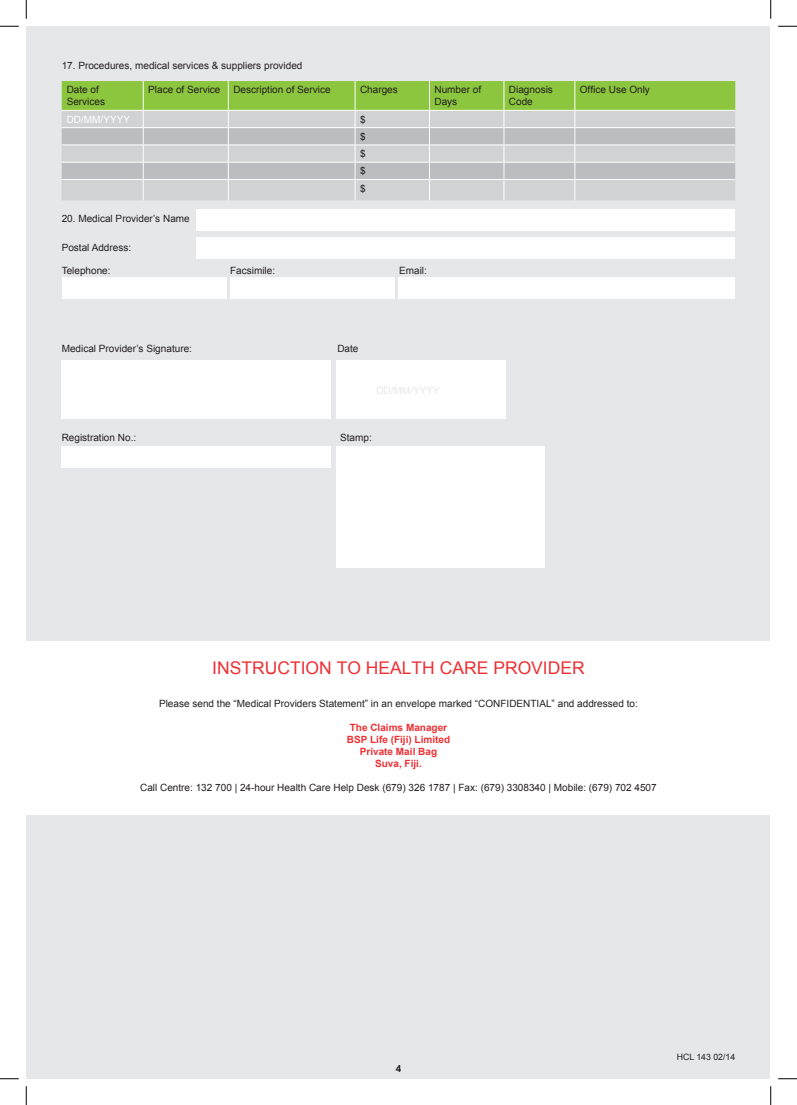
<style>
.page{position:relative;width:797px;height:1105px;background:#fff}
.page>*{position:absolute;margin:0;border:0;box-sizing:border-box;transform-origin:0 0}
.t1{font:17.5px "Arial";color:#ee3034}
.t2{font:10px/17.2px "Arial";color:#231f20}
.t3{font:700 10px/12px "Arial";color:#ee3034;text-align:center}
.t4{font:10px "Arial";color:#fff}
.t5{font:700 10px "Arial";color:#231f20}
.t6{font:8.75px "Arial";color:#231f20}
</style>
<div class="page">
<div style="left:26px;top:26px;width:743px;height:1053px;background:#e6e7e9"></div>
<div style="left:336px;top:360px;width:169px;height:59px;background:#fff"></div>
<div style="left:336px;top:446px;width:208px;height:121px;background:#fff"></div>
<div style="left:196px;top:210px;width:539px;height:21px;background:#fff"></div>
<div style="left:196px;top:237px;width:539px;height:21px;background:#fff"></div>
<div style="left:62px;top:278px;width:164px;height:21px;background:#fff"></div>
<div style="left:230px;top:278px;width:165px;height:21px;background:#fff"></div>
<div style="left:398px;top:278px;width:337px;height:21px;background:#fff"></div>
<div style="left:62px;top:360px;width:269px;height:59px;background:#fff"></div>
<div style="left:62px;top:446px;width:269px;height:21px;background:#fff"></div>
<div style="left:26px;top:641px;width:744px;height:174px;background:#fff"></div>
<svg style="left:62px;top:81px;width:673px;height:119px;background:#bccbac"></svg>
<svg style="left:0;top:25px;width:19px;height:2px"></svg>
<svg style="left:778px;top:25px;width:19px;height:2px"></svg>
<svg style="left:0;top:1078px;width:19px;height:1px"></svg>
<svg style="left:778px;top:1078px;width:19px;height:1px"></svg>
<svg style="left:25px;top:0;width:2px;height:19px"></svg>
<svg style="left:25px;top:1086px;width:2px;height:19px"></svg>
<svg style="left:770px;top:0;width:1px;height:19px"></svg>
<svg style="left:770px;top:1086px;width:1px;height:19px"></svg>
<p class="t2" style="left:62px;top:57px;width:242px">17. Procedures, medical services &amp; suppliers provided</p>
<p class="t2" style="left:67px;top:84px;width:40px;line-height:12px">Date of<br>Services</p>
<p class="t2" style="left:148px;top:81px;width:74px">Place of Service</p>
<p class="t2" style="left:233px;top:81px;width:99px">Description of Service</p>
<p class="t2" style="left:360px;top:81px;width:39px">Charges</p>
<p class="t2" style="left:434px;top:84px;width:48px;line-height:12px">Number of<br>Days</p>
<p class="t2" style="left:509px;top:84px;width:45px;line-height:12px">Diagnosis<br>Code</p>
<p class="t2" style="left:580px;top:81px;width:72px">Office Use Only</p>
<p class="t4" style="left:67px;top:113px;width:65px">DD/MM/YYYY</p>
<p class="t2" style="left:360px;top:111px;width:7px;text-align:justify">$ $ $ $ $</p>
<p class="t2" style="left:62px;top:210px;width:130px">20. Medical Provider’s Name</p>
<p class="t2" style="left:62px;top:239px;width:71px">Postal Address:</p>
<p class="t2" style="left:62px;top:262px;width:50px">Telephone:</p>
<p class="t2" style="left:230px;top:262px;width:46px">Facsimile:</p>
<p class="t2" style="left:399px;top:262px;width:29px">Email:</p>
<p class="t2" style="left:62px;top:340px;width:132px">Medical Provider’s Signature:</p>
<p class="t2" style="left:337px;top:340px;width:23px">Date</p>
<p class="t2" style="left:62px;top:429px;width:76px">Registration No.:</p>
<p class="t2" style="left:340px;top:429px;width:33px">Stamp:</p>
<h1 class="t1" style="left:212px;top:657px;width:17px">Instructionto</h1>
<h1 class="t1" style="left:366px;top:657px;width:23px">Health</h1>
<h1 class="t1" style="left:440px;top:657px;width:23px">Care</h1>
<h1 class="t1" style="left:493px;top:657px;width:24px">Provider</h1>
<p class="t2" style="left:159px;top:695px;width:480px">Please send the “Medical Providers Statement” in an envelope marked “CONFIDENTIAL” and addressed to:</p>
<p class="t3" style="left:347px;top:722px;width:105px">The Claims Manager<br>BSP Life (Fiji) Limited<br>Private Mail Bag<br>Suva, Fiji.</p>
<p class="t2" style="left:140px;top:779px;width:518px">Call Centre: 132 700 | 24-hour Health Care Help Desk (679) 326 1787 | Fax: (679) 3308340 | Mobile: (679) 702 4507</p>
<p class="t5" style="left:396px;top:1062px;width:7px">4</p>
<p class="t6" style="left:676px;top:1051px;width:60px">HCL 143 02/14</p>
</div>
